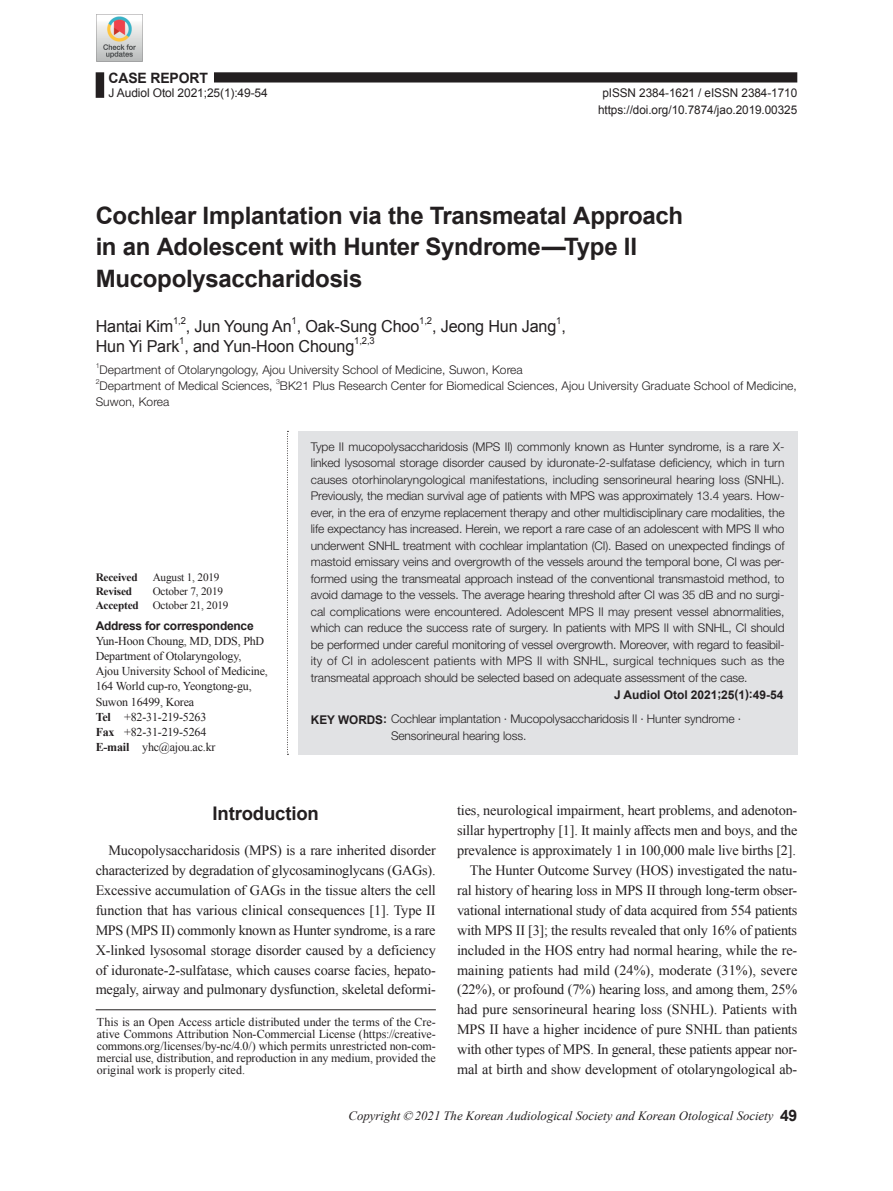
<style>
.page{position:relative;width:893px;height:1191px;background:#fff}
.page>*{position:absolute;margin:0;border:0;box-sizing:border-box;transform-origin:0 0}
.t1{font:700 24px/31.5px "Arial";letter-spacing:-.01em;color:#231f20}
.t2{font:700 18.75px "Arial";letter-spacing:-.01em;color:#231f20}
.t3{font:16.5px "Arial";letter-spacing:-.01em;color:#231f20}
.t4{font:14.25px/20px "Times New Roman";letter-spacing:-.015em;color:#231f20;text-align:justify}
.t5{font:700 14.25px "Arial";letter-spacing:-.01em;color:#231f20}
.t6{font:italic 12.75px "Times New Roman";color:#231f20}
.t7{font:300 12px/16.5px "Helvetica Neue LT Std";letter-spacing:.005em;color:#231f20;text-align:justify}
.t8{font:12px/15px "Times New Roman";letter-spacing:-.015em;color:#231f20}
.t9{font:12px/16.5px "Arial";letter-spacing:-.005em;color:#231f20;text-align:center}
.t10{font:700 12px "Arial";letter-spacing:-.02em;color:#231f20}
.t11{font:11.25px/13.8px "Times New Roman";letter-spacing:-.015em;color:#231f20}
.t12{font:700 11.25px "Times New Roman";letter-spacing:-.015em;color:#231f20}
.t13{font:9.6px "Arial";color:#231f20}
.t14{font:300 7.05px "Helvetica Neue LT Std";color:#231f20}
.s1{font-weight:700}
.s2{font-family:"Arial";font-weight:700}
.s3{color:#e1e2e4}
.s4{font-family:"Arial";font-weight:700;font-style:normal;font-size:15.75px}
</style>
<div class="page">
<div style="left:214px;top:72px;width:583px;height:10px;background:#231f20"></div>
<div style="left:96px;top:72px;width:8px;height:26px;background:#231f20"></div>
<div style="left:298px;top:431px;width:499px;height:323px;background:#e1e2e4"></div>
<svg style="left:287px;top:431px;width:1px;height:324px"></svg>
<hr style="left:96px;top:1009px;width:340px;height:1px;background:#231f20">
<img style="left:96px;top:14px;width:47px;height:47px">
<p class="t5" style="left:109px;top:68px;width:101px">CASE REPORT</p>
<p class="t9" style="left:109px;top:85px;width:161px">J Audiol Otol 2021;25(1):49-54</p>
<p class="t9" style="left:598px;top:85px;width:201px">pISSN 2384-1621 / eISSN 2384-1710 https://doi.org/10.7874/jao.2019.00325</p>
<h1 class="t1" style="left:96px;top:200px;width:589px">Cochlear Implantation via the Transmeatal Approach in an Adolescent with Hunter Syndrome—Type II<br>Mucopolysaccharidosis</h1>
<h3 class="t3" style="left:96px;top:315px;width:79px">Hantai Kim</h3>
<p class="t13" style="left:173px;top:314px;width:14px">1,2</p>
<h3 class="t3" style="left:186px;top:315px;width:235px">, Jun Young An , Oak-Sung Choo</h3>
<p class="t13" style="left:292px;top:314px;width:7px">1</p>
<p class="t13" style="left:419px;top:314px;width:14px">1,2</p>
<h3 class="t3" style="left:432px;top:315px;width:135px">, Jeong Hun Jang ,</h3>
<p class="t13" style="left:556px;top:314px;width:7px">1</p>
<p class="t13" style="left:179px;top:334px;width:7px">1</p>
<p class="t13" style="left:354px;top:334px;width:22px">1,2,3</p>
<h3 class="t3" style="left:96px;top:335px;width:260px">Hun Yi Park , and Yun-Hoon Choung</h3>
<p class="t14" style="left:96px;top:361px;width:5px">1</p>
<p class="t7" style="left:100px;top:361px;width:425px">Department of Otolaryngology, Ajou University School of Medicine, Suwon, Korea</p>
<p class="t14" style="left:96px;top:377px;width:5px">2</p>
<p class="t7" style="left:100px;top:377px;width:174px">Department of Medical Sciences,</p>
<p class="t14" style="left:276px;top:377px;width:5px">3</p>
<p class="t7" style="left:280px;top:377px;width:518px">BK21 Plus Research Center for Biomedical Sciences, Ajou University Graduate School of Medicine,</p>
<p class="t7" style="left:96px;top:393px;width:75px">Suwon, Korea</p>
<p class="t12" style="left:96px;top:569px;width:43px">Received</p>
<p class="t11" style="left:153px;top:570px;width:68px">August 1, 2019</p>
<p class="t12" style="left:96px;top:583px;width:38px">Revised</p>
<p class="t11" style="left:96px;top:584px;width:134px;text-indent:57px">October 7, 2019<br><span class="s1">Accepted</span> October 21, 2019</p>
<p class="t10" style="left:96px;top:618px;width:160px">Address for correspondence</p>
<p class="t8" style="left:96px;top:634px;width:174px">Yun-Hoon Choung, MD, DDS, PhD<br>Department of Otolaryngology,<br>Ajou University School of Medicine,<br>164 World cup-ro, Yeongtong-gu,<br>Suwon 16499, Korea<br><span class="s1">Tel</span> +82-31-219-5263<br><span class="s1">Fax</span> +82-31-219-5264<br><span class="s1">E-mail</span> yhc@ajou.ac.kr</p>
<p class="t7" style="left:311px;top:438px;width:475px">Type II mucopolysaccharidosis (MPS II) commonly known as Hunter syndrome, is a rare X&shy;linked lysosomal storage disorder caused by iduronate-2-sulfatase deficiency, which in turn causes otorhinolaryngological manifestations, including sensorineural hearing loss (SNHL).<br>Previously, the median survival age of patients with MPS was approximately 13.4 years. How&shy;ever, in the era of enzyme replacement therapy and other multidisciplinary care modalities, the life expectancy has increased. Herein, we report a rare case of an adolescent with MPS II who underwent SNHL treatment with cochlear implantation (CI). Based on unexpected findings of mastoid emissary veins and overgrowth of the vessels around the temporal bone, CI was per&shy;formed using the transmeatal approach instead of the conventional transmastoid method, to avoid damage to the vessels. The average hearing threshold after CI was 35 dB and no surgi&shy;cal complications were encountered. Adolescent MPS II may present vessel abnormalities, which can reduce the success rate of surgery. In patients with MPS II with SNHL, CI should be performed under careful monitoring of vessel overgrowth. Moreover, with regard to feasibil&shy;ity of CI in adolescent patients with MPS II with SNHL, surgical techniques such as the transmeatal approach should be selected based on adequate assessment of the case.</p>
<p class="t10" style="left:614px;top:686px;width:171px">J Audiol Otol 2021;25(1):49-54</p>
<p class="t7" style="left:391px;top:710px;width:352px;text-indent:-80px"><span class="s2">KEY WORDS:</span><span class="s3">0</span>Cochlear implantation · Mucopolysaccharidosis II · Hunter syndrome ·<br>Sensorineural hearing loss.</p>
<h2 class="t2" style="left:213px;top:800px;width:108px">Introduction</h2>
<p class="t4" style="left:96px;top:840px;width:342px;text-indent:13px">Mucopolysaccharidosis (MPS) is a rare inherited disorder characterized by degradation of glycosaminoglycans (GAGs).<br>Excessive accumulation of GAGs in the tissue alters the cell function that has various clinical consequences [1]. Type II MPS (MPS II) commonly known as Hunter syndrome, is a rare X-linked lysosomal storage disorder caused by a deficiency of iduronate-2-sulfatase, which causes coarse facies, hepato&shy;megaly, airway and pulmonary dysfunction, skeletal deformi-</p>
<p class="t8" style="left:97px;top:1016px;width:340px;line-height:12px;text-align:justify">This is an Open Access article distributed under the terms of the Cre&shy;ative Commons Attribution Non-Commercial License (https://creative&shy;commons.org/licenses/by-nc/4.0/) which permits unrestricted non-com&shy;mercial use, distribution, and reproduction in any medium, provided the original work is properly cited.</p>
<p class="t4" style="left:457px;top:800px;width:342px;text-align:right">ties, neurological impairment, heart problems, and adenoton&shy;sillar hypertrophy [1]. It mainly affects men and boys, and the prevalence is approximately 1 in 100,000 male live births [2].<br>The Hunter Outcome Survey (HOS) investigated the natu&shy;ral history of hearing loss in MPS II through long-term obser&shy;vational international study of data acquired from 554 patients with MPS II [3]; the results revealed that only 16% of patients included in the HOS entry had normal hearing, while the re&shy;maining patients had mild (24%), moderate (31%), severe (22%), or profound (7%) hearing loss, and among them, 25% had pure sensorineural hearing loss (SNHL). Patients with MPS II have a higher incidence of pure SNHL than patients with other types of MPS. In general, these patients appear nor&shy;mal at birth and show development of otolaryngological ab-</p>
<p class="t6" style="left:349px;top:1106px;width:450px">Copyright © 2021 The Korean Audiological Society and Korean Otological Society <span class="s4">49</span></p>
</div>
